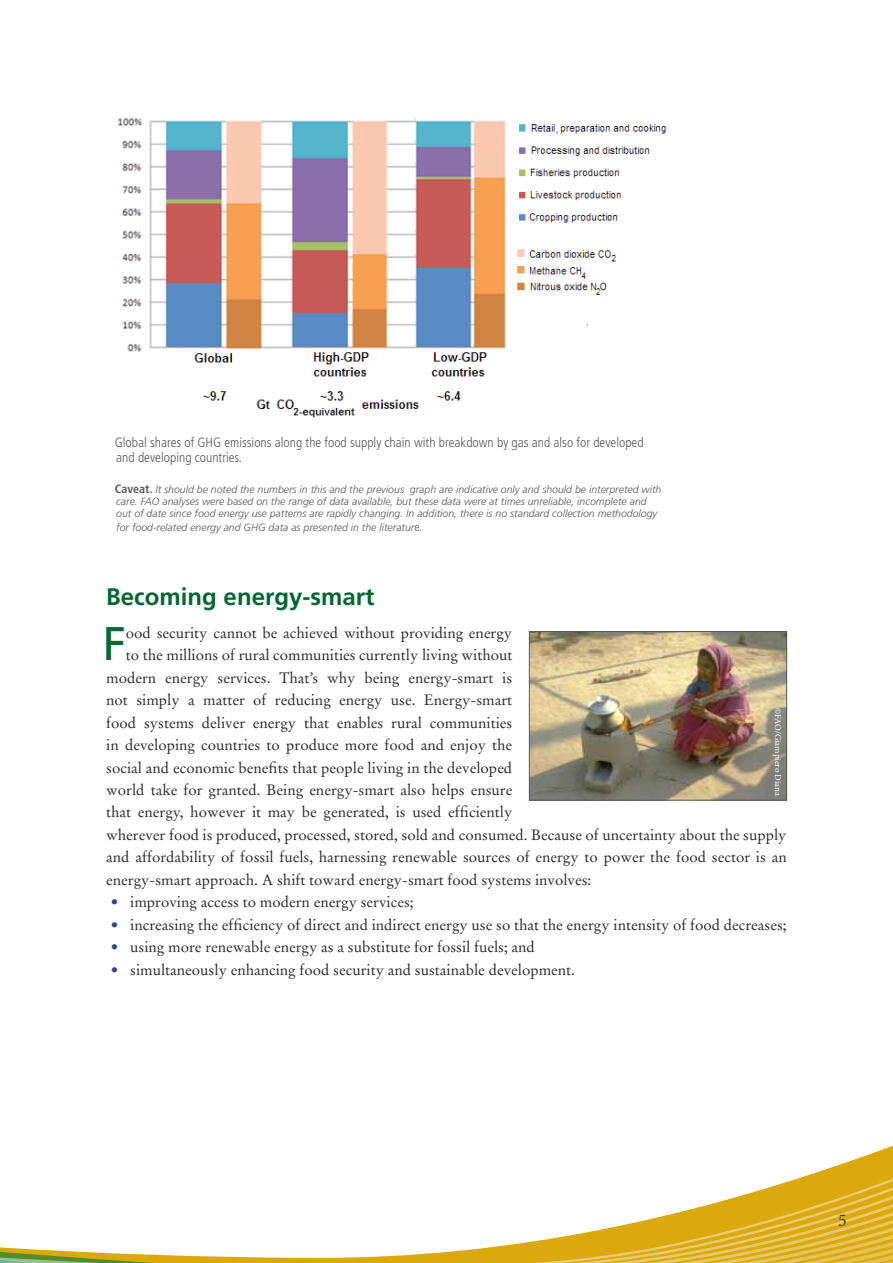
<style>
.page{position:relative;width:893px;height:1263px;background:#fff}
.page>*{position:absolute;margin:0;border:0;box-sizing:border-box;transform-origin:0 0}
.t1{font:47.1px "Frutiger";color:#006c35}
.t2{font:700 24px "Frutiger";color:#006830}
.t3{font:18px "Minion Pro";color:#464547}
.t4{font:15px "Stempel Garamond LT Std";color:#292829}
.t5{font:300 condensed 13.5px/15.5px "Frutiger";color:#58595b}
.t6{font:italic 300 10.5px/12.1px "Frutiger";color:#58595b}
.t7{font:9px "Minion Pro";letter-spacing:-.01em;color:#fff}
.s1{font-weight:700;font-style:normal;font-stretch:condensed;font-size:12px}
.s2{font-style:normal;font-stretch:condensed;font-size:12px}
.s3{color:#304792}
</style>
<div class="page">
<svg style="left:0;top:1165px;width:893px;height:98px"></svg>
<img style="left:117px;top:117px;width:550px;height:301px">
<img style="left:531px;top:633px;width:254px;height:165px">
<div style="left:529px;top:631px;width:258px;height:169px;border:1px solid #58595b"></div>
<p class="t5" style="left:115px;top:435px;width:530px">Global shares of GHG emissions along the food supply chain with breakdown by gas and also for developed and developing countries.</p>
<p class="t6" style="left:115px;top:484px;width:548px"><span class="s1">Caveat.</span> It should be noted the numbers in this and the previous graph are indicative only and should be interpreted with care. FAO analyses were based on the range of data available, but these data were at times unreliable, incomplete and out of date since food energy use patterns are rapidly changing. In addition, there is no standard collection methodology</p>
<p class="t6" style="left:116px;top:522px;width:307px">for food-related energy and GHG data as presented in the literatur<span class="s2">e.</span></p>
<h2 class="t2" style="left:106px;top:582px;width:270px">Becoming energy-smart</h2>
<h1 class="t1" style="left:102px;top:616px;width:25px">F</h1>
<p class="t4" style="left:126px;top:624px;width:388px">ood security cannot be achieved without providing energy</p>
<p class="t4" style="left:126px;top:646px;width:388px">to the millions of rural communities currently living without</p>
<p class="t4" style="left:106px;top:668px;width:407px">modern energy services. That’s why being energy-smart is</p>
<p class="t4" style="left:106px;top:691px;width:407px">not simply a matter of reducing energy use. Energy-smart</p>
<p class="t4" style="left:106px;top:713px;width:408px">food systems deliver energy that enables rural communities</p>
<p class="t4" style="left:106px;top:736px;width:407px">in developing countries to produce more food and enjoy the</p>
<p class="t4" style="left:106px;top:758px;width:407px">social and economic benefits that people living in the developed</p>
<p class="t4" style="left:106px;top:781px;width:408px">world take for granted. Being energy-smart also helps ensure</p>
<p class="t4" style="left:106px;top:803px;width:408px">that energy, however it may be generated, is used efficiently</p>
<p class="t4" style="left:106px;top:826px;width:682px">wherever food is produced, processed, stored, sold and consumed. Because of uncertainty about the supply</p>
<p class="t4" style="left:106px;top:848px;width:682px">and affordability of fossil fuels, harnessing renewable sources of energy to power the food sector is an</p>
<p class="t4" style="left:106px;top:871px;width:487px">energy-smart approach. A shift toward energy-smart food systems involves:</p>
<p class="t4" style="left:111px;top:893px;width:304px"><span class="s3">•</span> improving access to modern energy services;</p>
<p class="t4" style="left:111px;top:915px;width:677px"><span class="s3">•</span> increasing the efficiency of direct and indirect energy use so that the energy intensity of food decreases;</p>
<p class="t4" style="left:111px;top:938px;width:426px"><span class="s3">•</span> using more renewable energy as a substitute for fossil fuels; and</p>
<p class="t4" style="left:111px;top:960px;width:466px"><span class="s3">•</span> simultaneously enhancing food security and sustainable development.</p>
<p class="t7" style="left:784px;top:707px;width:90px;rotate:90deg">©FAO/Giampiero Diana</p>
<p class="t3" style="left:838px;top:1208px;width:10px">5</p>
</div>
